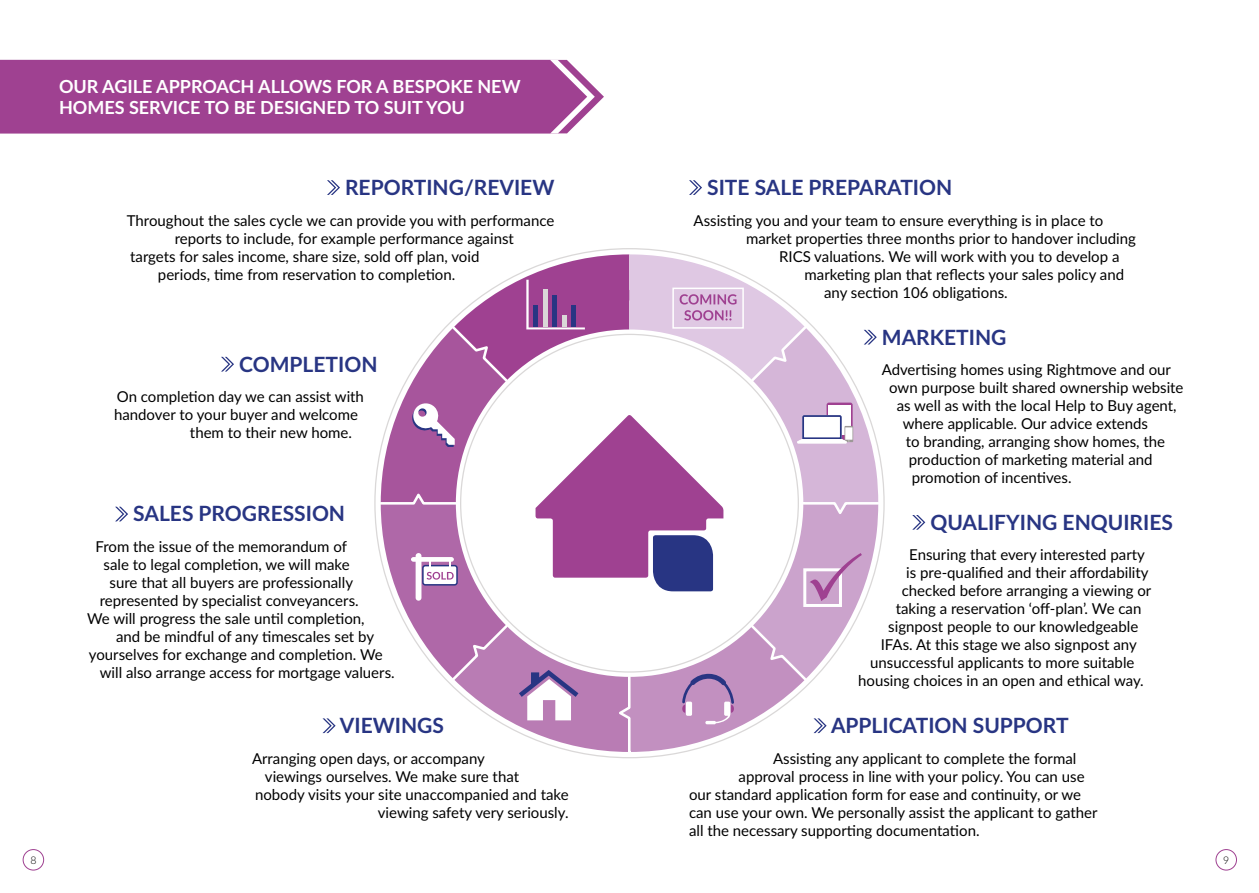
<style>
.page{position:relative;width:1259px;height:893px;background:#fff}
.page>*{position:absolute;margin:0;border:0;box-sizing:border-box;transform-origin:0 0}
.t1{font:700 21px "Lato";color:#283583}
.t2{font:700 18px/21px "Lato";color:#fff}
.t3{font:15px "Lato";color:#000}
.t4{font:300 10.5px "Lato";color:#000}
</style>
<div class="page">
<svg style="left:689px;top:180px;width:13px;height:15px"></svg>
<svg style="left:115px;top:507px;width:13px;height:14px"></svg>
<svg style="left:221px;top:357px;width:13px;height:15px"></svg>
<svg style="left:327px;top:180px;width:13px;height:15px"></svg>
<svg style="left:322px;top:718px;width:13px;height:15px"></svg>
<svg style="left:912px;top:515px;width:13px;height:15px"></svg>
<svg style="left:378px;top:254px;width:503px;height:500px"></svg>
<div style="left:0;top:60px;width:604px;height:74px;background:#9f4191"></div>
<div style="left:1215px;top:849px;width:21px;height:21px;border:1px solid #9f4191;border-radius:50%"></div>
<div style="left:23px;top:849px;width:21px;height:21px;border:1px solid #9f4191;border-radius:50%"></div>
<p class="t2" style="left:59px;top:75px;width:463px">OUR AGILE APPROACH ALLOWS FOR A BESPOKE NEW<br>HOMES SERVICE TO BE DESIGNED TO SUIT YOU</p>
<h1 class="t1" style="left:345px;top:172px;width:211px">REPORTING/REVIEW</h1>
<p class="t3" style="left:127px;top:210px;width:429px">Throughout the sales cycle we can provide you with performance</p>
<p class="t3" style="left:175px;top:228px;width:341px">reports to include, for example performance against</p>
<p class="t3" style="left:130px;top:246px;width:351px">targets for sales income, share size, sold off plan, void</p>
<p class="t3" style="left:158px;top:264px;width:299px">periods, time from reservation to completion.</p>
<h1 class="t1" style="left:239px;top:348px;width:140px">COMPLETION</h1>
<p class="t3" style="left:117px;top:386px;width:249px">On completion day we can assist with</p>
<p class="t3" style="left:114px;top:404px;width:245px">handover to your buyer and welcome</p>
<p class="t3" style="left:190px;top:422px;width:163px">them to their new home.</p>
<h1 class="t1" style="left:133px;top:498px;width:213px">SALES PROGRESSION</h1>
<p class="t3" style="left:96px;top:536px;width:253px">From the issue of the memorandum of</p>
<p class="t3" style="left:103px;top:554px;width:248px">sale to legal completion, we will make</p>
<p class="t3" style="left:110px;top:572px;width:245px">sure that all buyers are professionally</p>
<p class="t3" style="left:100px;top:590px;width:260px">represented by specialist conveyancers.</p>
<p class="t3" style="left:87px;top:608px;width:279px">We will progress the sale until completion,</p>
<p class="t3" style="left:116px;top:626px;width:259px">and be mindful of any timescales set by</p>
<p class="t3" style="left:89px;top:644px;width:295px">yourselves for exchange and completion. We</p>
<p class="t3" style="left:100px;top:662px;width:296px">will also arrange access for mortgage valuers.</p>
<h1 class="t1" style="left:340px;top:710px;width:106px">VIEWINGS</h1>
<p class="t3" style="left:252px;top:748px;width:234px">Arranging open days, or accompany</p>
<p class="t3" style="left:265px;top:766px;width:256px">viewings ourselves. We make sure that</p>
<p class="t3" style="left:255px;top:784px;width:315px">nobody visits your site unaccompanied and take</p>
<p class="t3" style="left:378px;top:802px;width:192px">viewing safety very seriously.</p>
<h1 class="t1" style="left:707px;top:172px;width:247px">SITE SALE PREPARATION</h1>
<p class="t3" style="left:693px;top:210px;width:411px">Assisting you and your team to ensure everything is in place to</p>
<p class="t3" style="left:746px;top:228px;width:391px">market properties three months prior to handover including</p>
<p class="t3" style="left:779px;top:246px;width:342px">RICS valuations. We will work with you to develop a</p>
<p class="t3" style="left:804px;top:264px;width:321px">marketing plan that reflects your sales policy and</p>
<p class="t3" style="left:824px;top:282px;width:185px">any section 106 obligations.</p>
<h1 class="t1" style="left:882px;top:321px;width:126px">MARKETING</h1>
<p class="t3" style="left:881px;top:359px;width:291px">Advertising homes using Rightmove and our</p>
<p class="t3" style="left:889px;top:377px;width:296px">own purpose built shared ownership website</p>
<p class="t3" style="left:896px;top:395px;width:281px">as well as with the local Help to Buy agent,</p>
<p class="t3" style="left:902px;top:413px;width:247px">where applicable. Our advice extends</p>
<p class="t3" style="left:905px;top:431px;width:261px">to branding, arranging show homes, the</p>
<p class="t3" style="left:908px;top:449px;width:245px">production of marketing material and</p>
<p class="t3" style="left:911px;top:467px;width:161px">promotion of incentives.</p>
<h1 class="t1" style="left:930px;top:507px;width:244px">QUALIFYING ENQUIRIES</h1>
<p class="t3" style="left:909px;top:544px;width:237px">Ensuring that every interested party</p>
<p class="t3" style="left:906px;top:562px;width:244px">is pre-qualified and their affordability</p>
<p class="t3" style="left:901px;top:580px;width:251px">checked before arranging a viewing or</p>
<p class="t3" style="left:895px;top:598px;width:247px">taking a reservation ‘off-plan’. We can</p>
<p class="t3" style="left:888px;top:616px;width:251px">signpost people to our knowledgeable</p>
<p class="t3" style="left:880px;top:634px;width:257px">IFAs. At this stage we also signpost any</p>
<p class="t3" style="left:870px;top:652px;width:266px">unsuccessful applicants to more suitable</p>
<p class="t3" style="left:858px;top:670px;width:287px">housing choices in an open and ethical way.</p>
<h1 class="t1" style="left:831px;top:710px;width:239px">APPLICATION SUPPORT</h1>
<p class="t3" style="left:773px;top:748px;width:305px">Assisting any applicant to complete the formal</p>
<p class="t3" style="left:738px;top:766px;width:347px">approval process in line with your policy. You can use</p>
<p class="t3" style="left:689px;top:784px;width:393px">our standard application form for ease and continuity, or we</p>
<p class="t3" style="left:689px;top:802px;width:410px">can use your own. We personally assist the applicant to gather</p>
<p class="t3" style="left:689px;top:820px;width:292px">all the necessary supporting documentation.</p>
<p class="t4" style="left:30px;top:853px;width:8px">8</p>
<p class="t4" style="left:1223px;top:853px;width:8px">9</p>
</div>
